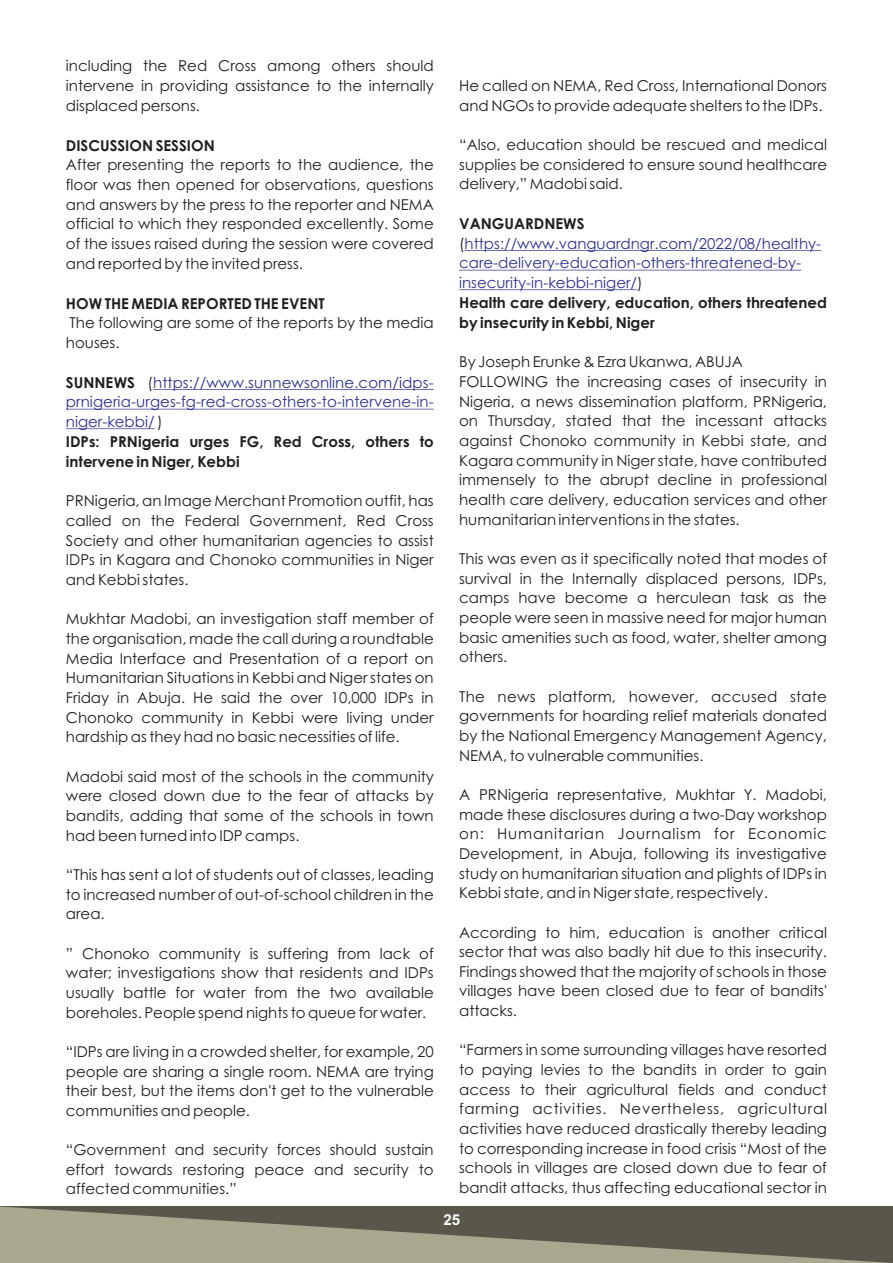
<style>
.page{position:relative;width:893px;height:1263px;background:#fff}
.page>*{position:absolute;margin:0;border:0;box-sizing:border-box;transform-origin:0 0}
.t1{font:15px/19.6px "Century Gothic";color:#231f20;text-align:justify}
.t2{font:700 15px/20px "Century Gothic";color:#231f20}
.t3{font:15px/19.6px "Century Gothic";color:#2d3291}
.t4{font:700 15px "Arial";color:#fff}
.s1{font-weight:700;color:#231f20}
.s2{color:#231f20}
.s3{font-weight:400;color:#2d3291}
.s4{font-weight:400}
</style>
<div class="page">
<hr style="left:153px;top:389px;width:281px;height:1px;background:#2d3291">
<hr style="left:66px;top:409px;width:368px;height:1px;background:#2d3291">
<hr style="left:66px;top:428px;width:89px;height:1px;background:#2d3291">
<hr style="left:465px;top:250px;width:356px;height:1px;background:#2d3291">
<hr style="left:459px;top:270px;width:342px;height:1px;background:#2d3291">
<hr style="left:459px;top:289px;width:178px;height:1px;background:#2d3291">
<svg style="left:0;top:1206px;width:893px;height:57px"></svg>
<p class="t1" style="left:66px;top:58px;width:369px">including the Red Cross among others should intervene in providing assistance to the internally displaced persons.</p>
<p class="t2" style="left:66px;top:137px;width:150px">DISCUSSION SESSION</p>
<p class="t1" style="left:66px;top:157px;width:369px">After presenting the reports to the audience, the floor was then opened for observations, questions and answers by the press to the reporter and NEMA official to which they responded excellently. Some of the issues raised during the session were covered and reported by the invited press.</p>
<p class="t2" style="left:66px;top:295px;width:260px">HOW THE MEDIA REPORTED THE EVENT</p>
<p class="t1" style="left:66px;top:314px;width:369px">The following are some of the reports by the media houses.</p>
<p class="t3" style="left:66px;top:374px;width:369px"><span class="s1">SUNNEWS</span> <span class="s2">(</span>https://www.sunnewsonline.com/idps-</p>
<p class="t2" style="left:66px;top:413px;width:369px"><span class="s3">niger-kebbi/</span> <span class="s4">)<br></span>IDPs: PRNigeria urges FG, Red Cross, others to intervene in Niger, Kebbi</p>
<p class="t1" style="left:66px;top:492px;width:369px">PRNigeria, an Image Merchant Promotion outfit, has called on the Federal Government, Red Cross Society and other humanitarian agencies to assist IDPs in Kagara and Chonoko communities in Niger and Kebbi states.</p>
<p class="t1" style="left:66px;top:610px;width:369px">Mukhtar Madobi, an investigation staff member of the organisation, made the call during a roundtable Media Interface and Presentation of a report on Humanitarian Situations in Kebbi and Niger states on Friday in Abuja. He said the over 10,000 IDPs in Chonoko community in Kebbi were living under hardship as they had no basic necessities of life.</p>
<p class="t1" style="left:66px;top:768px;width:369px">Madobi said most of the schools in the community were closed down due to the fear of attacks by bandits, adding that some of the schools in town had been turned into IDP camps.</p>
<p class="t1" style="left:66px;top:866px;width:369px">“This has sent a lot of students out of classes, leading to increased number of out-of-school children in the area.</p>
<p class="t1" style="left:66px;top:945px;width:369px">” Chonoko community is suffering from lack of water; investigations show that residents and IDPs usually battle for water from the two available boreholes. People spend nights to queue for water.</p>
<p class="t1" style="left:66px;top:1043px;width:369px">“IDPs are living in a crowded shelter, for example, 20 people are sharing a single room. NEMA are trying their best, but the items don't get to the vulnerable communities and people.</p>
<p class="t1" style="left:66px;top:1141px;width:369px">“Government and security forces should sustain effort towards restoring peace and security to affected communities.”</p>
<p class="t3" style="left:66px;top:393px;width:369px">prnigeria-urges-fg-red-cross-others-to-intervene-in-</p>
<p class="t1" style="left:459px;top:77px;width:369px">He called on NEMA, Red Cross, International Donors and NGOs to provide adequate shelters to the IDPs.</p>
<p class="t1" style="left:459px;top:136px;width:369px">“Also, education should be rescued and medical supplies be considered to ensure sound healthcare delivery,” Madobi said.</p>
<p class="t3" style="left:459px;top:215px;width:364px"><span class="s1">VANGUARDNEWS </span><span class="s2">(</span>https://www.vanguardngr.com/2022/08/healthy-</p>
<p class="t2" style="left:459px;top:274px;width:369px"><span class="s3">insecurity-in-kebbi-niger/</span><span class="s4">)<br></span>Health care delivery, education, others threatened by insecurity in Kebbi, Niger</p>
<p class="t1" style="left:459px;top:353px;width:369px;text-align:left">By Joseph Erunke &amp; Ezra Ukanwa, ABUJA FOLLOWING the increasing cases of insecurity in Nigeria, a news dissemination platform, PRNigeria, on Thursday, stated that the incessant attacks against Chonoko community in Kebbi state, and Kagara community in Niger state, have contributed immensely to the abrupt decline in professional health care delivery, education services and other humanitarian interventions in the states.</p>
<p class="t1" style="left:459px;top:550px;width:369px">This was even as it specifically noted that modes of survival in the Internally displaced persons, IDPs, camps have become a herculean task as the people were seen in massive need for major human basic amenities such as food, water, shelter among others.</p>
<p class="t1" style="left:459px;top:688px;width:369px">The news platform, however, accused state governments for hoarding relief materials donated by the National Emergency Management Agency, NEMA, to vulnerable communities.</p>
<p class="t1" style="left:459px;top:786px;width:369px">A PRNigeria representative, Mukhtar Y. Madobi, made these disclosures during a two-Day workshop on: Humanitarian Journalism for Economic Development, in Abuja, following its investigative study on humanitarian situation and plights of IDPs in Kebbi state, and in Niger state, respectively.</p>
<p class="t1" style="left:459px;top:923px;width:369px">According to him, education is another critical sector that was also badly hit due to this insecurity.<br>Findings showed that the majority of schools in those villages have been closed due to fear of bandits' attacks.</p>
<p class="t1" style="left:459px;top:1041px;width:369px">“Farmers in some surrounding villages have resorted to paying levies to the bandits in order to gain access to their agricultural fields and conduct farming activities. Nevertheless, agricultural activities have reduced drastically thereby leading to corresponding increase in food crisis “Most of the schools in villages are closed down due to fear of bandit attacks, thus affecting educational sector in</p>
<p class="t3" style="left:459px;top:254px;width:344px">care-delivery-education-others-threatened-by-</p>
<p class="t4" style="left:444px;top:1214px;width:18px">25</p>
</div>
